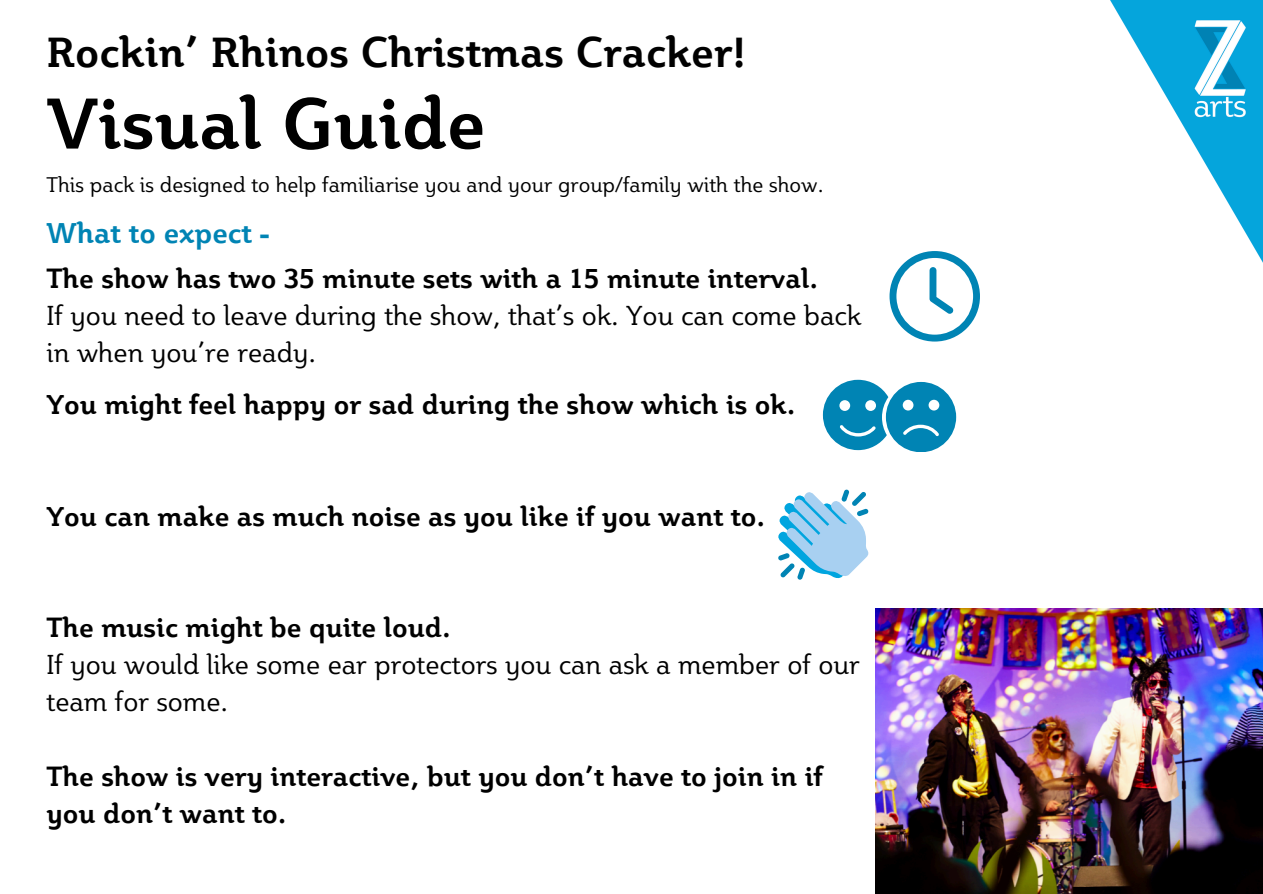
<style>
.page{position:relative;width:1263px;height:894px;background:#fff}
.page>*{position:absolute;margin:0;border:0;box-sizing:border-box;transform-origin:0 0}
.t1{font:700 70.5px "Plume";color:#000}
.t2{font:700 41.7px "Plume";color:#000}
.t3{font:700 28.35px "Plume";color:#0084b4}
.t4{font:27px/37.2px "Plume";color:#000}
.t5{font:700 27px/37.2px "Plume";color:#000}
.t6{font:20.85px "Plume";color:#000}
.s1{font-weight:700}
</style>
<div class="page">
<svg style="left:889px;top:251px;width:90px;height:90px"></svg>
<img style="left:1110px;top:1px;width:153px;height:262px">
<svg style="left:823px;top:379px;width:133px;height:72px"></svg>
<svg style="left:778px;top:489px;width:91px;height:90px"></svg>
<img style="left:875px;top:608px;width:388px;height:285px">
<h3 class="t2" style="left:47px;top:28px;width:701px">Rockin’ Rhinos Christmas Cracker!</h3>
<h4 class="t1" style="left:47px;top:82px;width:440px">Visual Guide</h4>
<p class="t6" style="left:47px;top:171px;width:779px">This pack is designed to help familiarise you and your group/family with the show.</p>
<p class="t3" style="left:47px;top:216px;width:224px">What to expect -</p>
<p class="t4" style="left:47px;top:259px;width:816px"><span class="s1">The show has two 35 minute sets with a 15 minute interval.<br></span>If you need to leave during the show, that’s ok. You can come back in when you’re ready.</p>
<h2 class="t5" style="left:47px;top:386px;width:751px">You might feel happy or sad during the show which is ok.</h2>
<h1 class="t5" style="left:47px;top:497px;width:720px">You can make as much noise as you like if you want to.</h1>
<p class="t4" style="left:47px;top:608px;width:815px"><span class="s1">The music might be quite loud.<br></span>If you would like some ear protectors you can ask a member of our team for some.</p>
<h3 class="t5" style="left:47px;top:757px;width:778px">The show is very interactive, but you don’t have to join in if you don’t want to.</h3>
</div>
